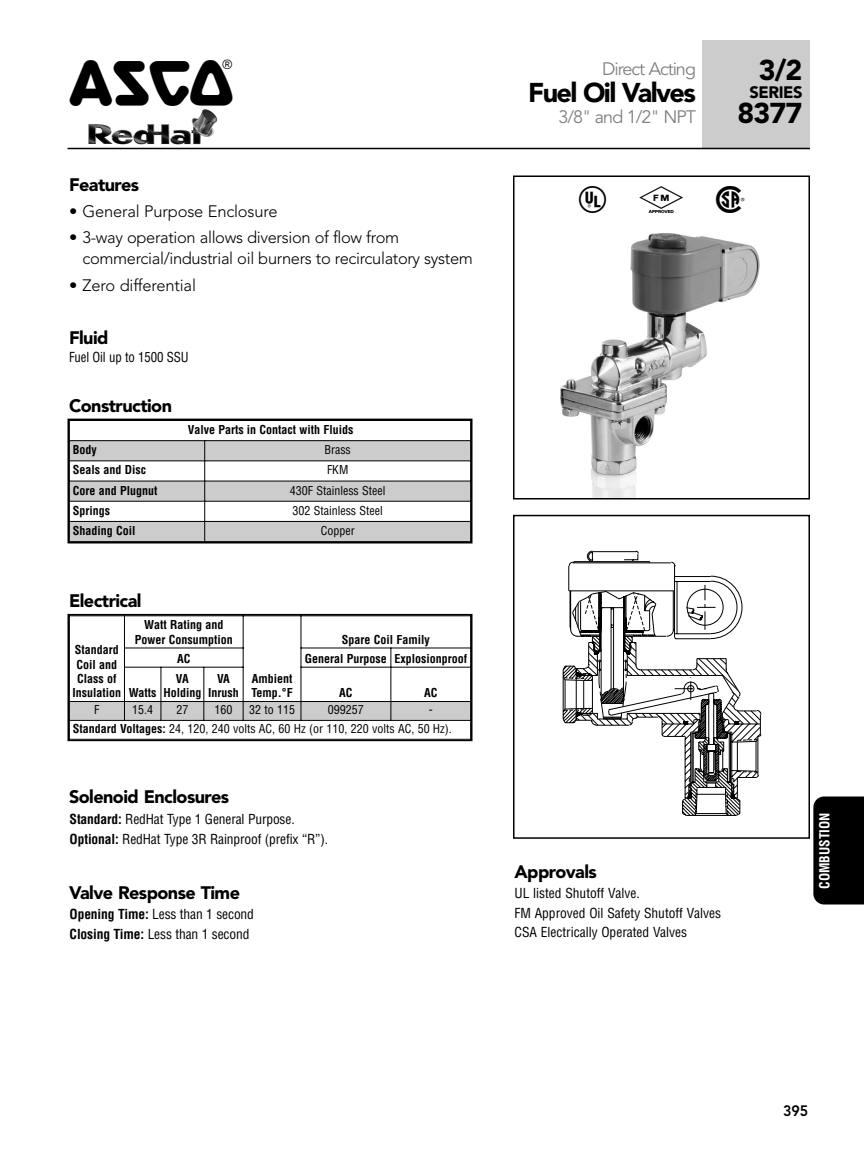
<style>
.page{position:relative;width:864px;height:1161px;background:#fff}
.page>*{position:absolute;margin:0;border:0;box-sizing:border-box;transform-origin:0 0}
.t1{font:46.5px "ASCO Valve";color:#000}
.t2{font:900 28.5px "Avenir";color:#000}
.t3{font:900 27px "Avenir";letter-spacing:-.06em;color:#000}
.t4{font:27px "ASCO Valve";color:#000}
.t5{font:900 18px "Avenir";letter-spacing:-.03em;color:#000}
.t6{font:18px "Avenir";letter-spacing:-.055em;color:#808080}
.t7{font:300 16.5px/21px "Avenir";letter-spacing:-.02em;color:#000}
.t8{font:900 16.5px "Avenir";letter-spacing:-.03em;color:#000}
.t9{font:800 15px "Avenir";color:#000;scale:.95 1}
.t10{font:condensed 13.5px/19.8px "Helvetica";letter-spacing:-.01em;color:#000}
.t11{font:condensed 13.5px "Helvetica";letter-spacing:-.01em;color:#000;scale:.95 1}
.t12{font:700 condensed 13.5px "Helvetica";color:#fff}
.t13{font:700 condensed 12px/14.4px "Helvetica";color:#000;text-align:center}
.t14{font:condensed 12px/18.9px "Helvetica";color:#000}
.s1{font-weight:700}
</style>
<div class="page">
<img style="left:85px;top:109px;width:135px;height:39px">
<div style="left:702px;top:40px;width:108px;height:108px;background:#ccc"></div>
<img style="left:560px;top:233px;width:200px;height:264px">
<div style="left:513px;top:176px;width:297px;height:324px;border:2px solid #000"></div>
<svg style="left:563px;top:551px;width:198px;height:265px"></svg>
<div style="left:513px;top:515px;width:297px;height:324px;border:2px solid #000"></div>
<hr style="left:68px;top:148px;width:742px;height:1px;background:#000">
<div style="left:813px;top:796px;width:51px;height:108px;background:#000"></div>
<div style="left:68px;top:419px;width:404px;height:125px;border:2px solid #000"></div>
<div style="left:69px;top:420px;width:402px;height:21px;background:#fff"></div>
<div style="left:69px;top:441px;width:136px;height:20px;background:#ccc"></div>
<div style="left:205px;top:441px;width:266px;height:20px;background:#ccc"></div>
<div style="left:69px;top:481px;width:136px;height:20px;background:#ccc"></div>
<div style="left:205px;top:481px;width:266px;height:20px;background:#ccc"></div>
<div style="left:69px;top:501px;width:136px;height:20px;background:#fff"></div>
<div style="left:205px;top:501px;width:266px;height:20px;background:#fff"></div>
<div style="left:69px;top:521px;width:136px;height:21px;background:#ccc"></div>
<div style="left:205px;top:521px;width:266px;height:21px;background:#ccc"></div>
<hr style="left:69px;top:420px;width:1px;height:122px;background:#000">
<hr style="left:204px;top:440px;width:1px;height:102px;background:#000">
<hr style="left:470px;top:420px;width:1px;height:122px;background:#000">
<hr style="left:69px;top:420px;width:402px;height:1px;background:#000">
<hr style="left:69px;top:440px;width:402px;height:1px;background:#000">
<hr style="left:69px;top:460px;width:402px;height:1px;background:#000">
<hr style="left:69px;top:481px;width:402px;height:1px;background:#000">
<hr style="left:69px;top:501px;width:402px;height:1px;background:#000">
<hr style="left:69px;top:521px;width:402px;height:1px;background:#000">
<hr style="left:69px;top:541px;width:402px;height:1px;background:#000">
<div style="left:68px;top:614px;width:404px;height:127px;border:2px solid #000"></div>
<div style="left:69px;top:702px;width:55px;height:18px;background:#ccc"></div>
<div style="left:124px;top:702px;width:37px;height:18px;background:#ccc"></div>
<div style="left:161px;top:702px;width:43px;height:18px;background:#ccc"></div>
<div style="left:204px;top:702px;width:39px;height:18px;background:#ccc"></div>
<div style="left:243px;top:702px;width:58px;height:18px;background:#ccc"></div>
<div style="left:301px;top:702px;width:90px;height:18px;background:#ccc"></div>
<div style="left:391px;top:702px;width:80px;height:18px;background:#ccc"></div>
<div style="left:69px;top:720px;width:402px;height:20px;background:#fff"></div>
<hr style="left:69px;top:615px;width:1px;height:125px;background:#000">
<hr style="left:124px;top:615px;width:1px;height:106px;background:#000">
<hr style="left:161px;top:667px;width:1px;height:54px;background:#000">
<hr style="left:203px;top:667px;width:1px;height:54px;background:#000">
<hr style="left:243px;top:615px;width:1px;height:106px;background:#000">
<hr style="left:301px;top:615px;width:1px;height:106px;background:#000">
<hr style="left:391px;top:648px;width:1px;height:73px;background:#000">
<hr style="left:470px;top:615px;width:1px;height:125px;background:#000">
<hr style="left:69px;top:615px;width:402px;height:1px;background:#000">
<hr style="left:124px;top:648px;width:120px;height:1px;background:#000">
<hr style="left:301px;top:648px;width:170px;height:1px;background:#000">
<hr style="left:124px;top:667px;width:120px;height:1px;background:#000">
<hr style="left:301px;top:667px;width:170px;height:1px;background:#000">
<hr style="left:69px;top:701px;width:402px;height:1px;background:#000">
<hr style="left:69px;top:720px;width:402px;height:1px;background:#000">
<hr style="left:69px;top:739px;width:402px;height:1px;background:#000">
<h1 class="t1" style="left:70px;top:62px;width:164px">4</h1>
<h2 class="t2" style="left:759px;top:58px;width:45px">3/2</h2>
<h3 class="t6" style="left:602px;top:61px;width:95px">Direct Acting</h3>
<h3 class="t3" style="left:528px;top:81px;width:169px">Fuel Oil Valves</h3>
<h3 class="t6" style="left:558px;top:109px;width:139px">3/8" and 1/2" NPT</h3>
<h3 class="t8" style="left:750px;top:85px;width:54px">SERIES</h3>
<h2 class="t2" style="left:738px;top:101px;width:66px">8377</h2>
<h3 class="t5" style="left:69px;top:177px;width:72px">Features</h3>
<h3 class="t7" style="left:69px;top:202px;width:210px">• General Purpose Enclosure</h3>
<h3 class="t7" style="left:83px;top:229px;width:392px;text-indent:-14px">• 3-way operation allows diversion of flow from commercial/industrial oil burners to recirculatory system</h3>
<h3 class="t7" style="left:69px;top:276px;width:129px">• Zero differential</h3>
<h3 class="t5" style="left:69px;top:331px;width:41px">Fluid</h3>
<p class="t11" style="left:69px;top:352px;width:127px">Fuel Oil up to 1500 SSU</p>
<h3 class="t5" style="left:69px;top:399px;width:105px">Construction</h3>
<p class="t13" style="left:188px;top:423px;width:167px">Valve Parts in Contact with Fluids</p>
<p class="t13" style="left:73px;top:444px;width:25px">Body</p>
<p class="t14" style="left:324px;top:441px;width:28px">Brass</p>
<p class="t13" style="left:73px;top:464px;width:75px">Seals and Disc</p>
<p class="t14" style="left:327px;top:462px;width:23px">FKM</p>
<p class="t13" style="left:73px;top:484px;width:86px">Core and Plugnut</p>
<p class="t14" style="left:290px;top:482px;width:97px">430F Stainless Steel</p>
<p class="t13" style="left:73px;top:504px;width:39px">Springs</p>
<p class="t14" style="left:292px;top:502px;width:92px">302 Stainless Steel</p>
<p class="t13" style="left:73px;top:524px;width:64px">Shading Coil</p>
<p class="t14" style="left:321px;top:522px;width:35px">Copper</p>
<h3 class="t5" style="left:69px;top:593px;width:74px">Electrical</h3>
<p class="t13" style="left:73px;top:644px;width:50px">Standard<br>Coil and<br>Class of<br>Insulation</p>
<p class="t13" style="left:135px;top:619px;width:99px">Watt Rating and<br>Power Consumption</p>
<p class="t13" style="left:342px;top:633px;width:89px">Spare Coil Family</p>
<p class="t13" style="left:129px;top:687px;width:29px">Watts</p>
<p class="t13" style="left:177px;top:652px;width:15px">AC</p>
<p class="t13" style="left:305px;top:652px;width:164px">General Purpose Explosionproof</p>
<p class="t13" style="left:163px;top:672px;width:39px">VA<br>Holding</p>
<p class="t13" style="left:208px;top:672px;width:32px">VA<br>Inrush</p>
<p class="t13" style="left:251px;top:672px;width:43px;text-align:left">Ambient<br>Temp.°F</p>
<p class="t13" style="left:339px;top:687px;width:15px">AC</p>
<p class="t13" style="left:424px;top:687px;width:15px">AC</p>
<p class="t14" style="left:94px;top:702px;width:7px">F</p>
<p class="t14" style="left:132px;top:702px;width:22px">15.4</p>
<p class="t14" style="left:176px;top:702px;width:13px">27</p>
<p class="t14" style="left:215px;top:702px;width:19px">160</p>
<p class="t14" style="left:249px;top:702px;width:47px">32 to 115</p>
<p class="t14" style="left:328px;top:702px;width:37px">099257</p>
<p class="t14" style="left:73px;top:702px;width:381px;text-indent:356px">-<br><span class="s1">Standard Voltages:</span> 24, 120, 240 volts AC, 60 Hz (or 110, 220 volts AC, 50 Hz).</p>
<h3 class="t5" style="left:69px;top:789px;width:162px">Solenoid Enclosures</h3>
<h3 class="t4" style="left:579px;top:188px;width:167px">^ # %</h3>
<p class="t10" style="left:70px;top:810px;width:260px"><span class="s1">Standard:</span> RedHat Type 1 General Purpose.<br><span class="s1">Optional:</span> RedHat Type 3R Rainproof (prefix “R”).</p>
<p class="t12" style="left:819px;top:889px;width:78px;rotate:-90deg">COMBUSTION</p>
<h3 class="t5" style="left:514px;top:865px;width:84px">Approvals</h3>
<p class="t10" style="left:514px;top:884px;width:208px">UL listed Shutoff Valve.<br>FM Approved Oil Safety Shutoff Valves<br>CSA Electrically Operated Valves</p>
<h3 class="t5" style="left:69px;top:886px;width:173px">Valve Response Time</h3>
<p class="t10" style="left:70px;top:905px;width:186px"><span class="s1">Opening Time:</span> Less than 1 second<br><span class="s1">Closing Time:</span> Less than 1 second</p>
<p class="t9" style="left:783px;top:1104px;width:28px">395</p>
</div>
